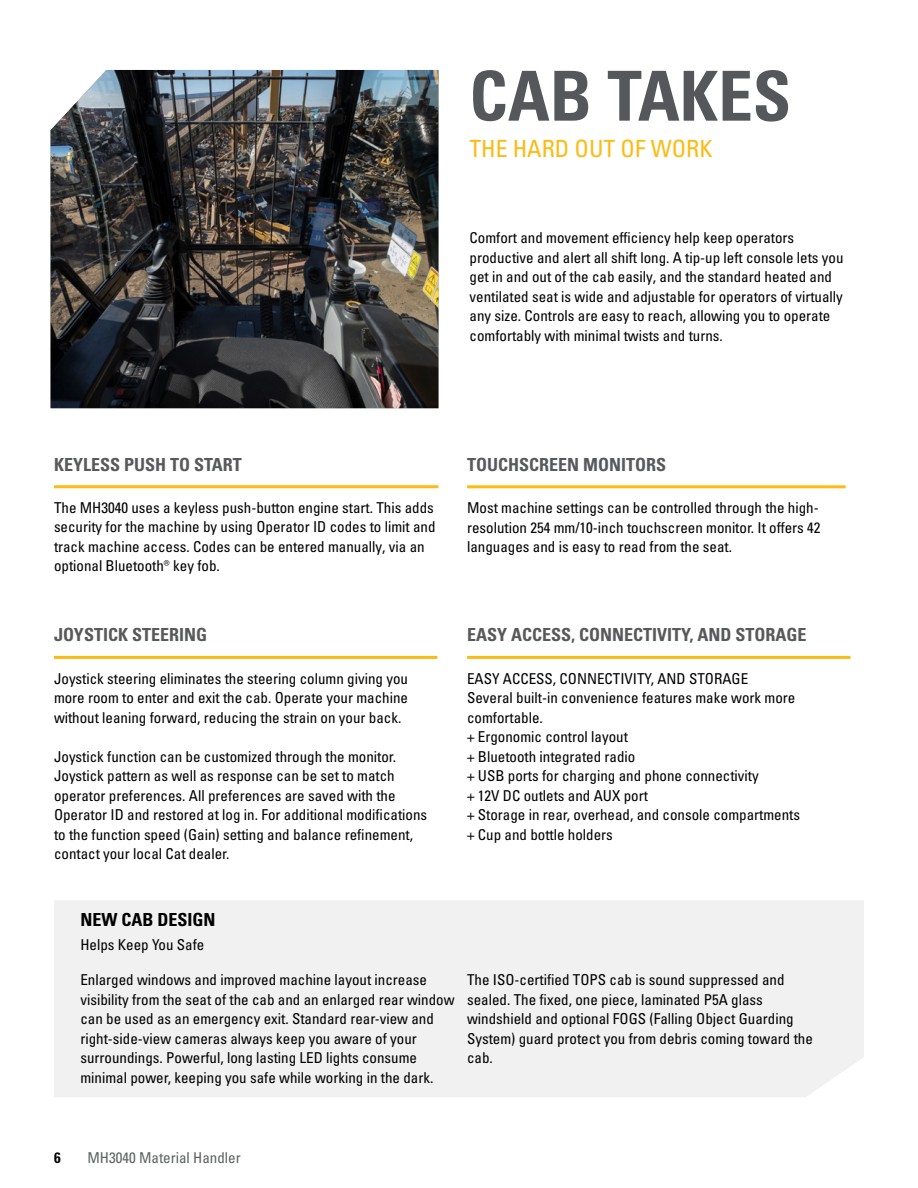
<style>
.page{position:relative;width:918px;height:1188px;background:#fff}
.page>*{position:absolute;margin:0;border:0;box-sizing:border-box;transform-origin:0 0}
.t1{font:69px "Univers LTCYR 67 Bold Cond";color:#55575a}
.t2{font:condensed 23.7px "Univers LTCYR 57";color:#fdba12}
.t3{font:18px "Univers LTCYR 67 Bold Cond";color:#58595b}
.t4{font:18px "Univers LTCYR 67 Bold Cond";color:#000}
.t5{font:condensed 15px/19.5px "Univers LTCYR 57";color:#000}
.t6{font:condensed 15px "Univers LTCYR 57";color:#5e6263}
.t7{font:15px "Univers LTCYR 67 Bold Cond";color:#000}
</style>
<div class="page">
<div style="left:54px;top:901px;width:810px;height:196px;background:#f1f1f2"></div>
<hr style="left:54px;top:485px;width:384px;height:3px;background:#fdba12">
<hr style="left:467px;top:485px;width:379px;height:3px;background:#fdba12">
<hr style="left:54px;top:656px;width:383px;height:3px;background:#fdba12">
<hr style="left:467px;top:656px;width:383px;height:3px;background:#fdba12">
<img style="left:51px;top:70px;width:387px;height:338px">
<h1 class="t1" style="left:469px;top:54px;width:323px">CAB TAKES</h1>
<h2 class="t2" style="left:469px;top:133px;width:245px">THE HARD OUT OF WORK</h2>
<p class="t5" style="left:470px;top:228px;width:375px">Comfort and movement efficiency help keep operators productive and alert all shift long. A tip-up left console lets you get in and out of the cab easily, and the standard heated and ventilated seat is wide and adjustable for operators of virtually any size. Controls are easy to reach, allowing you to operate comfortably with minimal twists and turns.</p>
<p class="t3" style="left:54px;top:453px;width:189px">KEYLESS PUSH TO START</p>
<p class="t3" style="left:467px;top:453px;width:201px">TOUCHSCREEN MONITORS</p>
<p class="t5" style="left:54px;top:497px;width:383px">The MH3040 uses a keyless push-button engine start. This adds security for the machine by using Operator ID codes to limit and track machine access. Codes can be entered manually, via an optional Bluetooth® key fob.</p>
<p class="t5" style="left:467px;top:498px;width:355px">Most machine settings can be controlled through the high&shy;resolution 254 mm/10-inch touchscreen monitor. It offers 42 languages and is easy to read from the seat.</p>
<p class="t3" style="left:54px;top:624px;width:155px">JOYSTICK STEERING</p>
<p class="t3" style="left:467px;top:624px;width:341px">EASY ACCESS, CONNECTIVITY, AND STORAGE</p>
<p class="t5" style="left:54px;top:668px;width:356px;text-align:justify">Joystick steering eliminates the steering column giving you more room to enter and exit the cab. Operate your machine without leaning forward, reducing the strain on your back.</p>
<p class="t5" style="left:54px;top:746px;width:375px">Joystick function can be customized through the monitor.<br>Joystick pattern as well as response can be set to match operator preferences. All preferences are saved with the Operator ID and restored at log in. For additional modifications to the function speed (Gain) setting and balance refinement, contact your local Cat dealer.</p>
<p class="t4" style="left:80px;top:909px;width:137px">NEW CAB DESIGN</p>
<p class="t5" style="left:80px;top:934px;width:125px">Helps Keep You Safe</p>
<p class="t5" style="left:467px;top:668px;width:335px">EASY ACCESS, CONNECTIVITY, AND STORAGE<br>Several built-in convenience features make work more comfortable.<br>+ Ergonomic control layout<br>+ Bluetooth integrated radio<br>+ USB ports for charging and phone connectivity<br>+ 12V DC outlets and AUX port<br>+ Storage in rear, overhead, and console compartments + Cup and bottle holders</p>
<p class="t5" style="left:80px;top:970px;width:376px">Enlarged windows and improved machine layout increase visibility from the seat of the cab and an enlarged rear window can be used as an emergency exit. Standard rear-view and right-side-view cameras always keep you aware of your surroundings. Powerful, long lasting LED lights consume minimal power, keeping you safe while working in the dark.</p>
<p class="t5" style="left:467px;top:970px;width:347px">The ISO-certified TOPS cab is sound suppressed and sealed. The fixed, one piece, laminated P5A glass windshield and optional FOGS (Falling Object Guarding System) guard protect you from debris coming toward the cab.</p>
<p class="t7" style="left:54px;top:1148px;width:8px">6</p>
<p class="t6" style="left:87px;top:1148px;width:155px">MH3040 Material Handler</p>
</div>
